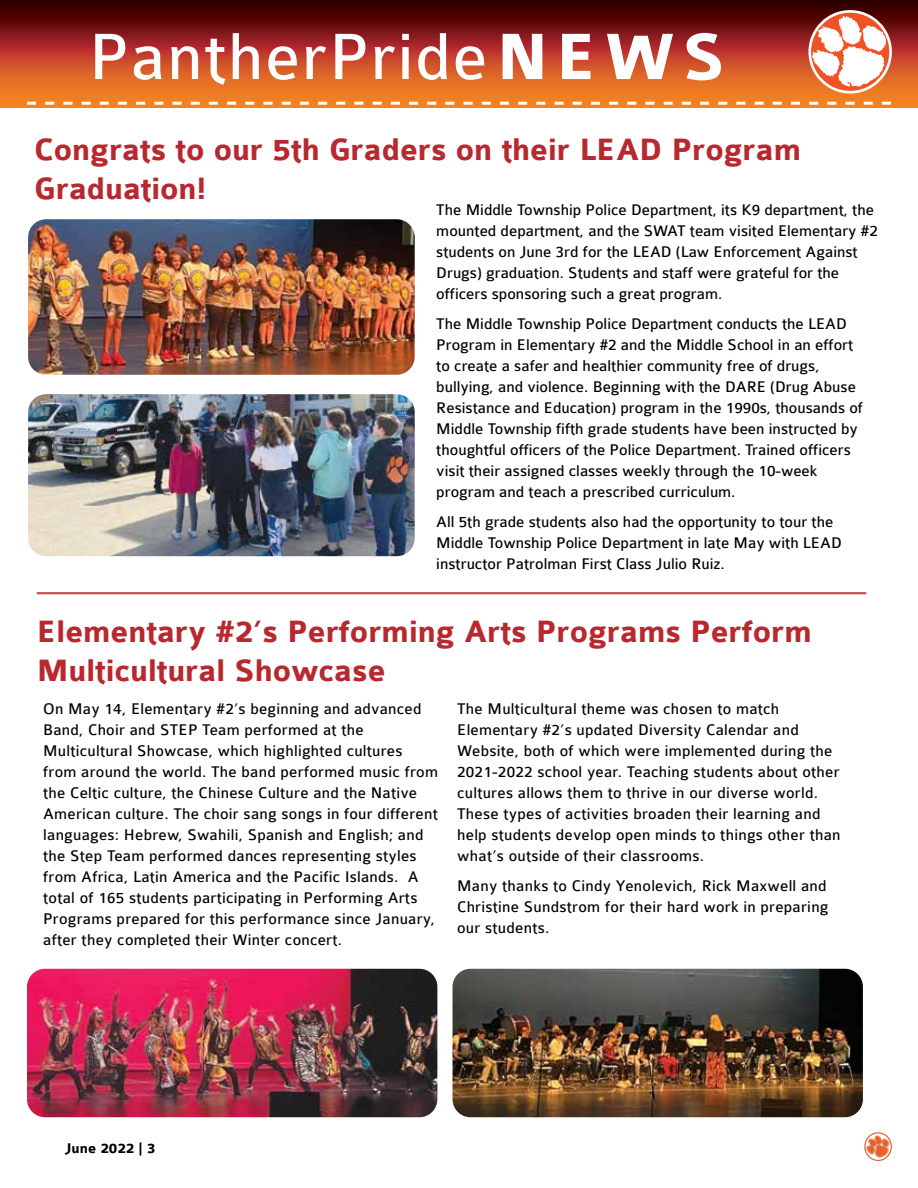
<style>
.page{position:relative;width:918px;height:1188px;background:#fff}
.page>*{position:absolute;margin:0;border:0;box-sizing:border-box;transform-origin:0 0}
.t1{font:700 33px/39.6px "Colaborate";color:#b8292f}
.t2{font:16.5px/21px "Colaborate";letter-spacing:.015em;color:#000}
.t3{font:700 15px "Colaborate";color:#000}
</style>
<div class="page">
<svg style="left:1px;top:0;width:917px;height:107px;background:#953515"></svg>
<img style="left:865px;top:1133px;width:26px;height:27px">
<div style="left:864px;top:1132px;width:28px;height:29px;border:1px solid #e75b29;border-radius:50%"></div>
<svg style="left:0;top:0;width:1px;height:107px"></svg>
<svg style="left:95px;top:33px;width:626px;height:52px"></svg>
<svg style="left:27px;top:102px;width:864px;height:3px"></svg>
<svg style="left:810px;top:11px;width:81px;height:81px"></svg>
<div style="left:808px;top:10px;width:84px;height:84px;border:3px solid #fff;border-radius:50%"></div>
<svg style="left:812px;top:16px;width:74px;height:71px"></svg>
<hr style="left:37px;top:592px;width:829px;height:1px;background:#b8292f">
<hr style="left:37px;top:593px;width:829px;height:1px;background:#b8292f">
<img style="left:28px;top:219px;width:387px;height:156px">
<img style="left:28px;top:394px;width:387px;height:162px">
<img style="left:27px;top:969px;width:410px;height:148px">
<img style="left:453px;top:969px;width:410px;height:148px">
<h1 class="t1" style="left:34px;top:131px;width:768px">Congrats to our 5th Graders on their LEAD Program<br>Graduation!</h1>
<p class="t2" style="left:436px;top:199px;width:443px">The Middle Township Police Department, its K9 department, the mounted department, and the SWAT team visited Elementary #2 students on June 3rd for the LEAD (Law Enforcement Against Drugs) graduation. Students and staff were grateful for the officers sponsoring such a great program.</p>
<p class="t2" style="left:436px;top:313px;width:428px">The Middle Township Police Department conducts the LEAD Program in Elementary #2 and the Middle School in an effort to create a safer and healthier community free of drugs, bullying, and violence. Beginning with the DARE (Drug Abuse Resistance and Education) program in the 1990s, thousands of Middle Township fifth grade students have been instructed by thoughtful officers of the Police Department. Trained officers visit their assigned classes weekly through the 10-week program and teach a prescribed curriculum.</p>
<p class="t2" style="left:436px;top:511px;width:407px">All 5th grade students also had the opportunity to tour the<br>Middle Township Police Department in late May with LEAD instructor Patrolman First Class Julio Ruiz.</p>
<h1 class="t1" style="left:37px;top:612px;width:777px">Elementary #2’s Performing Arts Programs Perform<br>Multicultural Showcase</h1>
<p class="t2" style="left:43px;top:698px;width:396px">On May 14, Elementary #2’s beginning and advanced Band, Choir and STEP Team performed at the Multicultural Showcase, which highlighted cultures from around the world. The band performed music from the Celtic culture, the Chinese Culture and the Native American culture. The choir sang songs in four different languages: Hebrew, Swahili, Spanish and English; and the Step Team performed dances representing styles from Africa, Latin America and the Pacific Islands. A total of 165 students participating in Performing Arts Programs prepared for this performance since January, after they completed their Winter concert.</p>
<p class="t2" style="left:457px;top:698px;width:385px">The Multicultural theme was chosen to match Elementary #2’s updated Diversity Calendar and Website, both of which were implemented during the 2021-2022 school year. Teaching students about other cultures allows them to thrive in our diverse world.<br>These types of activities broaden their learning and help students develop open minds to things other than what’s outside of their classrooms.</p>
<p class="t2" style="left:457px;top:875px;width:373px;text-align:justify">Many thanks to Cindy Yenolevich, Rick Maxwell and Christine Sundstrom for their hard work in preparing our students.</p>
<p class="t3" style="left:65px;top:1140px;width:92px">June 2022 | 3</p>
</div>
